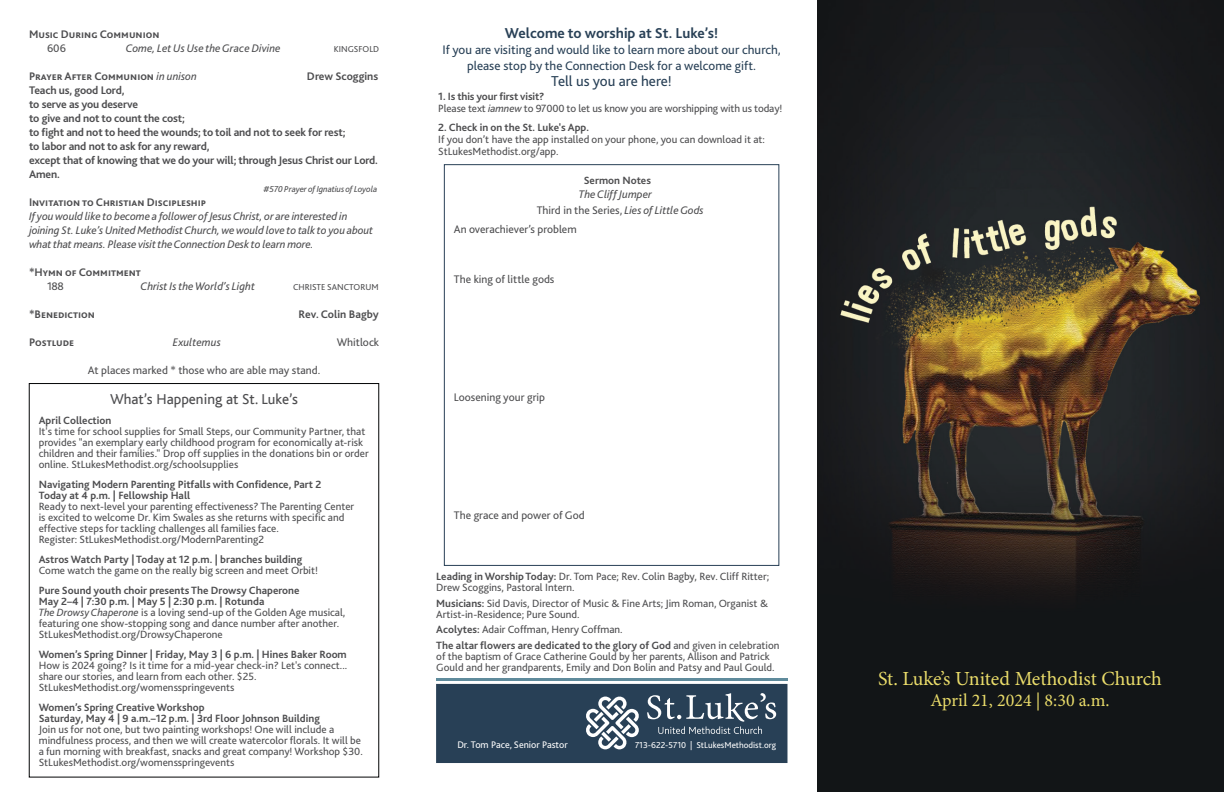
<style>
.page{position:relative;width:1224px;height:792px;background:#fff}
.page>*{position:absolute;margin:0;border:0;box-sizing:border-box;transform-origin:0 0}
.t1{font:20px "Minion Pro";letter-spacing:-.005em;color:#eadc6a}
.t2{font:18px "Minion Pro";color:#eadc6a}
.t3{font:700 15px "Bliss 2";color:#284056}
.t4{font:15px "Bliss";color:#4d4d4f}
.t5{font:15px "Bliss 2";color:#284056}
.t6{font:13px/16px "Bliss 2";color:#284056;text-align:center}
.t7{font:700 11.5px/14px "Bliss 2";color:#4d4d4f}
.t8{font:italic 11.5px/14px "Bliss 2";letter-spacing:-.01em;color:#4d4d4f}
.t9{font:11.5px "Bliss 2";color:#4d4d4f}
.t10{font:11px/11px "Bliss 2";color:#4d4d4f}
.t11{font:700 11px/11px "Bliss 2";color:#4d4d4f}
.t12{font:10px "Bliss 2";color:#fff}
.t13{font:9px "Bliss 2";color:#fff}
.t14{font:italic 9px "Bliss 2";letter-spacing:-.015em;color:#4d4d4f}
.t15{font:9px "Bliss 2";color:#4d4d4f}
.s1{font-weight:400;font-style:italic}
.s2{font-weight:700}
.s3{font-style:italic}
.s4{font-style:normal}
.s5{font-weight:400}
</style>
<div class="page">
<img style="left:818px;top:0;width:406px;height:792px">
<div style="left:444px;top:164px;width:335px;height:402px;border:1px solid #284056"></div>
<div style="left:436px;top:684px;width:351px;height:79px;background:#284056"></div>
<svg style="left:647px;top:693px;width:129px;height:41px"></svg>
<svg style="left:586px;top:696px;width:53px;height:53px"></svg>
<hr style="left:436px;top:678px;width:351px;height:3px;background:#5f8b9c">
<p class="t7" style="left:29px;top:27px;width:132px">Music During Communion</p>
<p class="t9" style="left:47px;top:41px;width:20px">606</p>
<p class="t8" style="left:126px;top:41px;width:156px">Come, Let Us Use the Grace Divine</p>
<p class="t15" style="left:334px;top:43px;width:47px">KINGSFOLD</p>
<p class="t7" style="left:29px;top:69px;width:169px">Prayer After Communion <span class="s1">in unison</span></p>
<p class="t7" style="left:307px;top:69px;width:73px">Drew Scoggins</p>
<p class="t7" style="left:29px;top:83px;width:351px">Teach us, good Lord,<br>to serve as you deserve<br>to give and not to count the cost;<br>to fight and not to heed the wounds; to toil and not to seek for rest;<br>to labor and not to ask for any reward,<br>except that of knowing that we do your will; through Jesus Christ our Lord.<br>Amen.</p>
<p class="t14" style="left:263px;top:183px;width:115px">#570 Prayer of Ignatius of Loyola</p>
<p class="t7" style="left:29px;top:195px;width:179px">Invitation to Christian Discipleship</p>
<p class="t8" style="left:29px;top:209px;width:346px">If you would like to become a follower of Jesus Christ, or are interested in joining St. Luke’s United Methodist Church, we would love to talk to you about what that means. Please visit the Connection Desk to learn more.</p>
<p class="t7" style="left:29px;top:265px;width:113px">*Hymn of Commitment</p>
<p class="t9" style="left:47px;top:279px;width:18px">188</p>
<p class="t8" style="left:141px;top:279px;width:116px">Christ Is the World’s Light</p>
<p class="t15" style="left:293px;top:281px;width:87px">CHRISTE SANCTORUM</p>
<p class="t7" style="left:29px;top:307px;width:67px">*Benediction</p>
<p class="t7" style="left:299px;top:307px;width:81px">Rev. Colin Bagby</p>
<p class="t7" style="left:29px;top:335px;width:47px">Postlude</p>
<p class="t8" style="left:173px;top:335px;width:49px">Exultemus</p>
<p class="t9" style="left:337px;top:335px;width:44px">Whitlock</p>
<p class="t9" style="left:88px;top:363px;width:234px">At places marked * those who are able may stand.</p>
<h3 class="t4" style="left:110px;top:391px;width:189px">What’s Happening at St. Luke’s</h3>
<p class="t11" style="left:39px;top:415px;width:74px">April Collection</p>
<p class="t10" style="left:39px;top:425px;width:332px">It's time for school supplies for Small Steps, our Community Partner, that provides "an exemplary early childhood program for economically at-risk children and their families." Drop off supplies in the donations bin or order online. StLukesMethodist.org/schoolsupplies</p>
<p class="t11" style="left:39px;top:479px;width:284px">Navigating Modern Parenting Pitfalls with Confidence, Part 2<br>Today at 4 p.m. | Fellowship Hall</p>
<p class="t10" style="left:39px;top:500px;width:317px">Ready to next-level your parenting effectiveness? The Parenting Center is excited to welcome Dr. Kim Swales as she returns with specific and effective steps for tackling challenges all families face.<br>Register: StLukesMethodist.org/ModernParenting2</p>
<p class="t11" style="left:39px;top:553px;width:265px">Astros Watch Party | Today at 12 p.m. | branches building</p>
<p class="t10" style="left:39px;top:564px;width:281px">Come watch the game on the really big screen and meet Orbit!</p>
<p class="t10" style="left:39px;top:584px;width:308px"><span class="s2">Pure Sound youth choir presents The Drowsy Chaperone<br>May 2–4 | 7:30 p.m. | May 5 | 2:30 p.m. | Rotunda<br></span><span class="s3">The Drowsy Chaperone</span> is a loving send-up of the Golden Age musical, featuring one show-stopping song and dance number after another.<br>StLukesMethodist.org/DrowsyChaperone</p>
<p class="t11" style="left:39px;top:648px;width:310px">Women’s Spring Dinner | Friday, May 3 | 6 p.m. | Hines Baker Room</p>
<p class="t10" style="left:39px;top:659px;width:310px">How is 2024 going? Is it time for a mid-year check-in? Let's connect... share our stories, and learn from each other. $25.<br>StLukesMethodist.org/womensspringevents</p>
<p class="t11" style="left:39px;top:701px;width:283px">Women’s Spring Creative Workshop<br>Saturday, May 4 | 9 a.m.–12 p.m. | 3rd Floor Johnson Building</p>
<p class="t10" style="left:39px;top:723px;width:326px">Join us for not one, but two painting workshops! One will include a mindfulness process, and then we will create watercolor florals. It will be a fun morning with breakfast, snacks and great company! Workshop $30.<br>StLukesMethodist.org/womensspringevents</p>
<h3 class="t3" style="left:505px;top:24px;width:215px">Welcome to worship at St. Luke’s!</h3>
<p class="t6" style="left:442px;top:42px;width:340px">If you are visiting and would like to learn more about our church, please stop by the Connection Desk for a welcome gift.</p>
<h3 class="t5" style="left:551px;top:72px;width:122px">Tell us you are here!</h3>
<p class="t11" style="left:438px;top:122px;width:152px">2. Check in on the St. Luke's App.</p>
<p class="t10" style="left:438px;top:133px;width:328px;line-height:12px">If you don’t have the app installed on your phone, you can download it at:<br>StLukesMethodist.org/app.</p>
<p class="t10" style="left:438px;top:90px;width:346px;line-height:12px"><span class="s2">1. Is this your first visit?<br></span>Please text <span class="s3">iamnew</span> to 97000 to let us know you are worshipping with us today!</p>
<p class="t11" style="left:584px;top:175px;width:69px">Sermon Notes</p>
<p class="t8" style="left:537px;top:186px;width:169px;line-height:16px;text-indent:42px">The Cliff Jumper<br><span class="s4">Third in the Series,</span> Lies of Little Gods</p>
<p class="t9" style="left:454px;top:222px;width:124px">An overachiever’s problem</p>
<p class="t9" style="left:454px;top:272px;width:102px">The king of little gods</p>
<p class="t9" style="left:454px;top:390px;width:93px">Loosening your grip</p>
<p class="t9" style="left:454px;top:508px;width:132px">The grace and power of God</p>
<p class="t10" style="left:436px;top:571px;width:334px"><span class="s2">Leading in Worship Today:</span> Dr. Tom Pace; Rev. Colin Bagby, Rev. Cliff Ritter;<br>Drew Scoggins, Pastoral Intern.</p>
<p class="t10" style="left:436px;top:597px;width:333px"><span class="s2">Musicians:</span> Sid Davis, Director of Music &amp; Fine Arts; Jim Roman, Organist &amp;<br>Artist-in-Residence; Pure Sound.</p>
<p class="t11" style="left:436px;top:622px;width:345px;line-height:15.5px">Acolytes: <span class="s5">Adair Coffman, Henry Coffman.<br></span>The altar flowers are dedicated to the glory of God <span class="s5">and given in celebration</span></p>
<p class="t10" style="left:436px;top:650px;width:340px">of the baptism of Grace Catherine Gould by her parents, Allison and Patrick<br>Gould and her grandparents, Emily and Don Bolin and Patsy and Paul Gould.</p>
<p class="t12" style="left:457px;top:739px;width:112px">Dr. Tom Pace, Senior Pastor</p>
<p class="t13" style="left:635px;top:740px;width:143px">713-622-5710 | StLukesMethodist.org</p>
<h1 class="t1" style="left:878px;top:665px;width:285px">St. Luke’s United Methodist Church</h1>
<h2 class="t2" style="left:930px;top:688px;width:181px">April 21, 2024 | 8:30 a.m.</h2>
</div>
